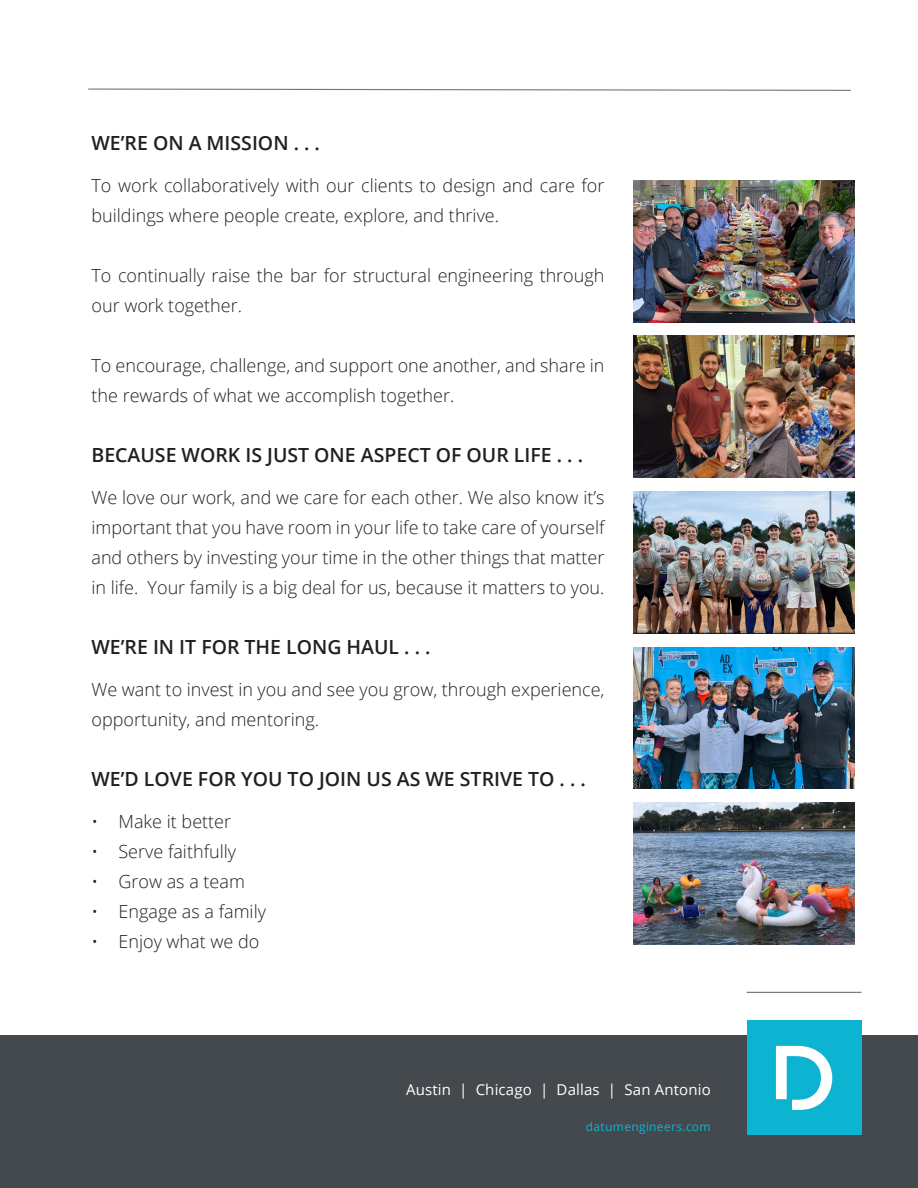
<style>
.page{position:relative;width:918px;height:1188px;background:#fff}
.page>*{position:absolute;margin:0;border:0;box-sizing:border-box;transform-origin:0 0}
.t1{font:600 19.5px "Open Sans";color:#231f20}
.t2{font:300 18px/30px "Open Sans";color:#231f20}
.t3{font:15px "Open Sans";letter-spacing:.01em;color:#fff}
.t4{font:12px "Open Sans";letter-spacing:.025em;color:#0fb4d2}
</style>
<div class="page">
<div style="left:0;top:1035px;width:918px;height:153px;background:#44494d"></div>
<div style="left:747px;top:1020px;width:115px;height:115px;background:#0db4d1"></div>
<svg style="left:775px;top:1045px;width:58px;height:65px"></svg>
<hr style="left:747px;top:992px;width:115px;height:1px;background:#737883">
<img style="left:633px;top:180px;width:221px;height:142px">
<img style="left:633px;top:336px;width:221px;height:142px">
<img style="left:633px;top:491px;width:221px;height:142px">
<img style="left:633px;top:647px;width:221px;height:142px">
<img style="left:633px;top:803px;width:221px;height:141px">
<svg style="left:88px;top:88px;width:763px;height:3px"></svg>
<p class="t1" style="left:92px;top:130px;width:230px">WE’RE ON A MISSION . . .</p>
<p class="t2" style="left:92px;top:170px;width:515px">To work collaboratively with our clients to design and care for buildings where people create, explore, and thrive.</p>
<p class="t2" style="left:92px;top:260px;width:515px">To continually raise the bar for structural engineering through our work together.</p>
<p class="t2" style="left:92px;top:350px;width:515px">To encourage, challenge, and support one another, and share in the rewards of what we accomplish together.</p>
<p class="t1" style="left:92px;top:442px;width:493px">BECAUSE WORK IS JUST ONE ASPECT OF OUR LIFE . . .</p>
<p class="t2" style="left:92px;top:482px;width:515px;text-align:justify">We love our work, and we care for each other. We also know it’s important that you have room in your life to take care of yourself and others by investing your time in the other things that matter in life. Your family is a big deal for us, because it matters to you.</p>
<p class="t1" style="left:92px;top:634px;width:341px">WE’RE IN IT FOR THE LONG HAUL . . .</p>
<p class="t2" style="left:92px;top:674px;width:515px">We want to invest in you and see you grow, through experience, opportunity, and mentoring.</p>
<p class="t1" style="left:92px;top:766px;width:496px">WE’D LOVE FOR YOU TO JOIN US AS WE STRIVE TO . . .</p>
<p class="t2" style="left:92px;top:806px;width:141px">• Make it better</p>
<p class="t2" style="left:92px;top:836px;width:146px">• Serve faithfully</p>
<p class="t2" style="left:92px;top:866px;width:155px">• Grow as a team</p>
<p class="t2" style="left:92px;top:896px;width:176px">• Engage as a family</p>
<p class="t2" style="left:92px;top:926px;width:169px">• Enjoy what we do</p>
<p class="t3" style="left:406px;top:1079px;width:306px">Austin | Chicago | Dallas | San Antonio</p>
<p class="t4" style="left:586px;top:1118px;width:126px">datumengineers.com</p>
</div>
